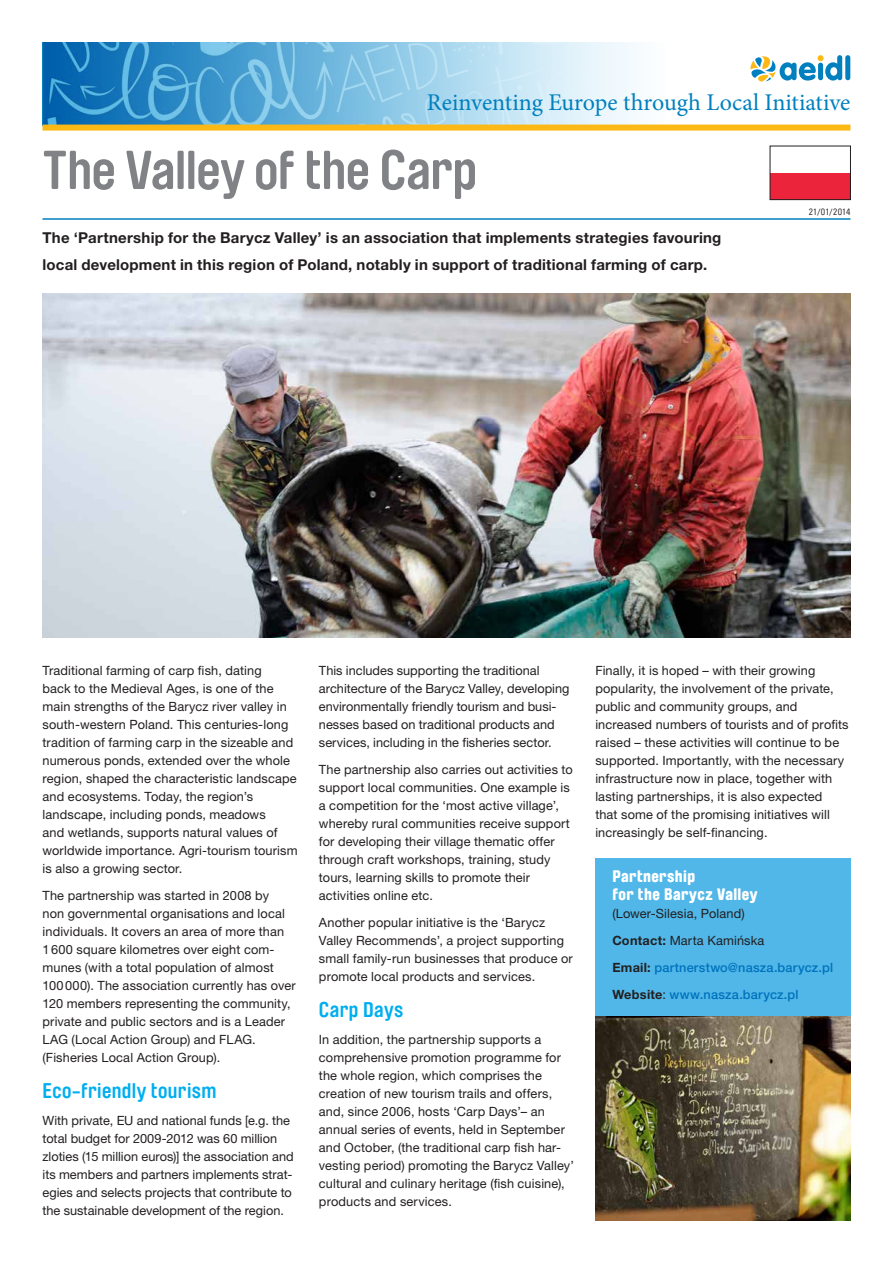
<style>
.page{position:relative;width:893px;height:1263px;background:#fff}
.page>*{position:absolute;margin:0;border:0;box-sizing:border-box;transform-origin:0 0}
.t1{font:700 54px "Brauer Neue";letter-spacing:-.01em;color:#808285}
.t2{font:24px "Minion Pro";color:#0080be}
.t3{font:700 21px "Brauer Neue";letter-spacing:.015em;color:#00aeef}
.t4{font:900 16.5px/18px "Brauer Neue";letter-spacing:.025em;color:#fff}
.t5{font:700 15px/27px "Helvetica Neue LT Pro";letter-spacing:.015em;color:#231f20}
.t6{font:12.75px/18px "Helvetica Neue LT Pro";letter-spacing:.01em;color:#231f20}
.t7{font:500 12.75px/27px "Helvetica Neue LT Pro";letter-spacing:.02em;color:#0072bc}
.t8{font:9px "Brauer Neue";letter-spacing:.04em;color:#231f20}
.s1{font-weight:400;color:#231f20}
.s2{font-weight:700;color:#231f20}
</style>
<div class="page">
<div style="left:595px;top:858px;width:255px;height:247px;background:#50b7e8"></div>
<img style="left:43px;top:293px;width:807px;height:345px">
<svg style="left:43px;top:43px;width:622px;height:82px"></svg>
<div style="left:43px;top:125px;width:807px;height:6px;background:#fcb814"></div>
<div style="left:845px;top:55px;width:5px;height:25px;background:#0080be;border-radius:3px"></div>
<svg style="left:750px;top:55px;width:92px;height:27px"></svg>
<hr style="left:43px;top:218px;width:807px;height:2px;background:#0080be">
<img style="left:595px;top:1017px;width:255px;height:203px">
<div style="left:770px;top:173px;width:80px;height:27px;background:#eb233b"></div>
<div style="left:770px;top:146px;width:81px;height:54px;border:1px solid #231f20"></div>
<h2 class="t2" style="left:427px;top:86px;width:425px">Reinventing Europe through Local Initiative</h2>
<h1 class="t1" style="left:43px;top:139px;width:436px">The Valley of the Carp</h1>
<p class="t5" style="left:43px;top:224px;width:680px">The ‘Partnership for the Barycz Valley’ is an association that implements strategies favouring local development in this region of Poland, notably in support of traditional farming of carp.</p>
<p class="t8" style="left:809px;top:207px;width:43px">21/01/2014</p>
<p class="t6" style="left:43px;top:661px;width:257px">Traditional farming of carp fish, dating<br>back to the Medieval Ages, is one of the main strengths of the Barycz river valley in south-western Poland. This centuries-long tradition of farming carp in the sizeable and numerous ponds, extended over the whole region, shaped the characteristic landscape and ecosystems. Today, the region’s landscape, including ponds, meadows<br>and wetlands, supports natural values of worldwide importance. Agri-tourism tourism is also a growing sector.</p>
<p class="t6" style="left:43px;top:886px;width:255px">The partnership was started in 2008 by<br>non governmental organisations and local individuals. It covers an area of more than 1600 square kilometres over eight com&shy;munes (with a total population of almost 100000). The association currently has over 120 members representing the community, private and public sectors and is a Leader LAG (Local Action Group) and FLAG. (Fisheries Local Action Group).</p>
<h3 class="t3" style="left:43px;top:1079px;width:175px">Eco-friendly tourism</h3>
<p class="t6" style="left:43px;top:1111px;width:253px">With private, EU and national funds [e.g. the total budget for 2009-2012 was 60 million zloties (15 million euros)] the association and its members and partners implements strat&shy;egies and selects projects that contribute to the sustainable development of the region.</p>
<p class="t6" style="left:319px;top:661px;width:252px">This includes supporting the traditional architecture of the Barycz Valley, developing environmentally friendly tourism and busi&shy;nesses based on traditional products and services, including in the fisheries sector.</p>
<p class="t6" style="left:319px;top:760px;width:255px">The partnership also carries out activities to support local communities. One example is a competition for the ‘most active village’, whereby rural communities receive support for developing their village thematic offer through craft workshops, training, study tours, learning skills to promote their activities online etc.</p>
<p class="t6" style="left:319px;top:913px;width:255px">Another popular initiative is the ‘Barycz Valley Recommends’, a project supporting small family-run businesses that produce or promote local products and services.</p>
<h3 class="t3" style="left:319px;top:998px;width:86px">Carp Days</h3>
<p class="t6" style="left:319px;top:1030px;width:257px">In addition, the partnership supports a comprehensive promotion programme for the whole region, which comprises the creation of new tourism trails and offers, and, since 2006, hosts ‘Carp Days’– an annual series of events, held in September and October, (the traditional carp fish har&shy;vesting period) promoting the Barycz Valley’ cultural and culinary heritage (fish cuisine), products and services.</p>
<p class="t6" style="left:595px;top:661px;width:255px">Finally, it is hoped – with their growing popularity, the involvement of the private, public and community groups, and increased numbers of tourists and of profits raised – these activities will continue to be supported. Importantly, with the necessary infrastructure now in place, together with lasting partnerships, it is also expected<br>that some of the promising initiatives will increasingly be self-financing.</p>
<p class="t4" style="left:612px;top:867px;width:147px">Partnership<br>for the Barycz Valley</p>
<p class="t7" style="left:612px;top:900px;width:222px"><span class="s1">(Lower-Silesia, Poland)<br></span><span class="s2">Contact:</span> <span class="s1">Marta Kamińska<br></span><span class="s2">Email:</span> partnerstwo@nasza.barycz.pl<br><span class="s2">Website</span><span class="s1">:</span> www.nasza.barycz.pl</p>
</div>
